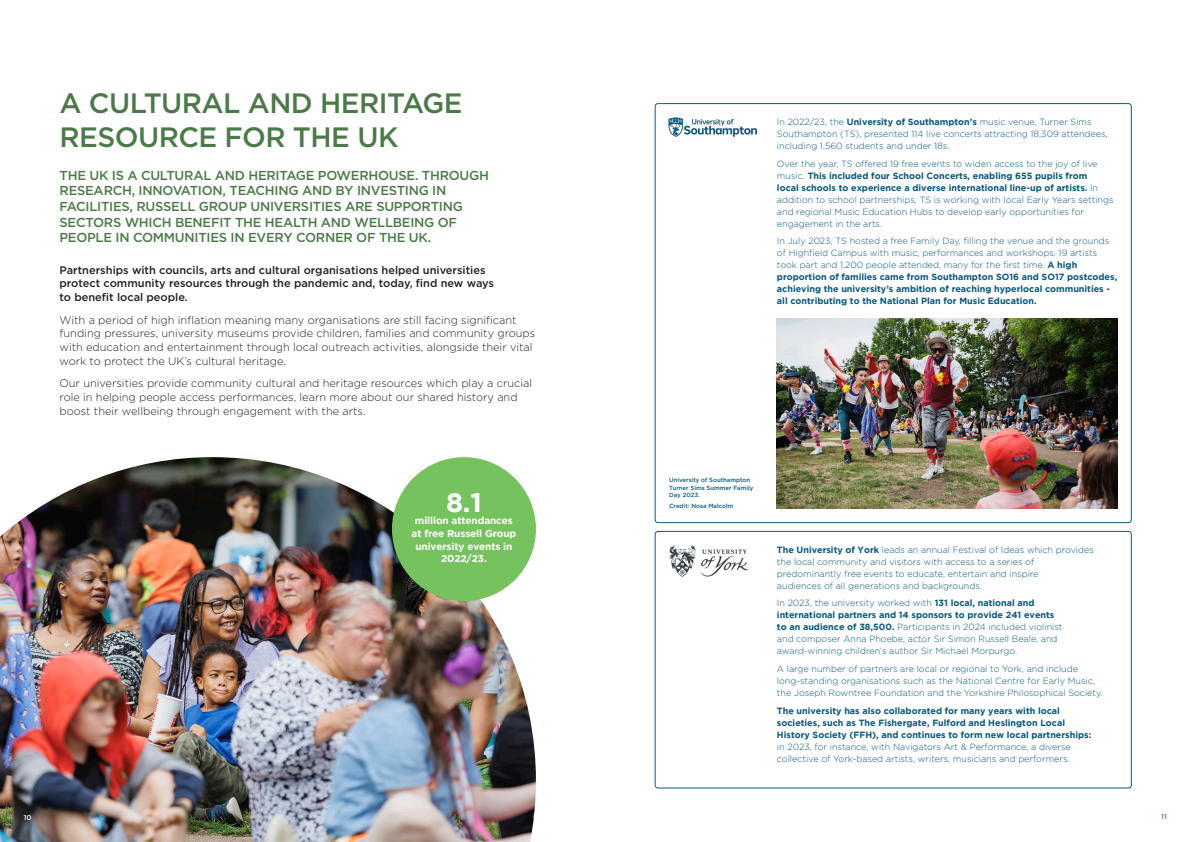
<style>
.page{position:relative;width:1191px;height:842px;background:#fff}
.page>*{position:absolute;margin:0;border:0;box-sizing:border-box;transform-origin:0 0}
.t1{font:500 28px/33.6px "Gotham";letter-spacing:-.02em;color:#4b7a49}
.t2{font:700 27px "Gotham";color:#fff}
.t3{font:500 13px/15.6px "Gotham";letter-spacing:-.02em;color:#4b7a49}
.t4{font:300 11px/13.8px "Gotham";color:#231f20}
.t5{font:500 11px/13.8px "Gotham";color:#231f20}
.t6{font:700 10px/12.5px "Gotham";letter-spacing:-.01em;color:#fff;text-align:center}
.t7{font:300 9px/12px "Gotham";color:#0a5a7e}
.t8{font:700 9px/12px "Gotham";color:#0a5a7e}
.t9{font:500 7px "Gotham";color:#fff}
.t10{font:500 7px "Gotham";color:#4b7a49}
.t11{font:500 6px/7.5px "Gotham";color:#0a5a7e}
.s1{font-weight:700}
.s2{font-weight:300}
</style>
<div class="page">
<img style="left:0;top:457px;width:536px;height:385px">
<div style="left:392px;top:457px;width:144px;height:144px;background:#75c25e;border-radius:50%"></div>
<img style="left:669px;top:117px;width:87px;height:19px">
<div style="left:655px;top:531px;width:476px;height:257px;border:1px solid #0a5a7e;border-radius:3px"></div>
<img style="left:669px;top:545px;width:79px;height:31px">
<img style="left:777px;top:318px;width:340px;height:190px">
<p class="t1" style="left:60px;top:86px;width:404px">A CULTURAL AND HERITAGE<br>RESOURCE FOR THE UK</p>
<p class="t3" style="left:60px;top:167px;width:431px">THE UK IS A CULTURAL AND HERITAGE POWERHOUSE. THROUGH RESEARCH, INNOVATION, TEACHING AND BY INVESTING IN FACILITIES, RUSSELL GROUP UNIVERSITIES ARE SUPPORTING SECTORS WHICH BENEFIT THE HEALTH AND WELLBEING OF PEOPLE IN COMMUNITIES IN EVERY CORNER OF THE UK.</p>
<p class="t5" style="left:60px;top:263px;width:436px">Partnerships with councils, arts and cultural organisations helped universities protect community resources through the pandemic and, today, find new ways to benefit local people.</p>
<p class="t4" style="left:60px;top:312px;width:477px">With a period of high inflation meaning many organisations are still facing significant funding pressures, university museums provide children, families and community groups with education and entertainment through local outreach activities, alongside their vital work to protect the UK’s cultural heritage.</p>
<p class="t4" style="left:60px;top:376px;width:474px">Our universities provide community cultural and heritage resources which play a crucial role in helping people access performances, learn more about our shared history and boost their wellbeing through engagement with the arts.</p>
<p class="t2" style="left:446px;top:487px;width:37px">8.1</p>
<p class="t6" style="left:411px;top:514px;width:106px">million attendances at free Russell Group university events in<br>2022/23.</p>
<p class="t9" style="left:24px;top:812px;width:9px">10</p>
<p class="t7" style="left:777px;top:115px;width:332px">In 2022/23, the <span class="s1">University of Southampton’s</span> music venue, Turner Sims<br>Southampton (TS), presented 114 live concerts attracting 18,309 attendees, including 1,560 students and under 18s.</p>
<p class="t7" style="left:777px;top:157px;width:338px">Over the year, TS offered 19 free events to widen access to the joy of live music. <span class="s1">This included four School Concerts, enabling 655 pupils from<br>local schools to experience a diverse international line-up of artists.</span> In addition to school partnerships, TS is working with local Early Years settings and regional Music Education Hubs to develop early opportunities for engagement in the arts.</p>
<p class="t8" style="left:777px;top:235px;width:342px"><span class="s2">In July 2023, TS hosted a free Family Day, filling the venue and the grounds of Highfield Campus with music, performances and workshops. 19 artists took part and 1,200 people attended, many for the first time.</span> A high proportion of families came from Southampton SO16 and SO17 postcodes, achieving the university’s ambition of reaching hyperlocal communities - all contributing to the National Plan for Music Education.</p>
<p class="t11" style="left:669px;top:476px;width:86px">University of Southampton<br>Turner Sims Summer Family<br>Day 2023.</p>
<p class="t11" style="left:669px;top:502px;width:66px">Credit: Nosa Malcolm</p>
<p class="t7" style="left:777px;top:543px;width:318px"><span class="s1">The University of York</span> leads an annual Festival of Ideas which provides the local community and visitors with access to a series of predominantly free events to educate, entertain and inspire<br>audiences of all generations and backgrounds.</p>
<p class="t7" style="left:777px;top:597px;width:287px">In 2023, the university worked with <span class="s1">131 local, national and international partners and 14 sponsors to provide 241 events to an audience of 38,500.</span> Participants in 2024 included violinist and composer Anna Phoebe, actor Sir Simon Russell Beale, and award-winning children’s author Sir Michael Morpurgo.</p>
<p class="t7" style="left:777px;top:663px;width:327px">A large number of partners are local or regional to York, and include long-standing organisations such as the National Centre for Early Music, the Joseph Rowntree Foundation and the Yorkshire Philosophical Society.</p>
<p class="t8" style="left:777px;top:704px;width:316px">The university has also collaborated for many years with local societies, such as The Fishergate, Fulford and Heslington Local History Society (FFH), and continues to form new local partnerships: <span class="s2">in 2023, for instance, with Navigators Art &amp; Performance, a diverse collective of York-based artists, writers, musicians and performers.</span></p>
<p class="t10" style="left:1161px;top:812px;width:7px">11</p>
</div>
